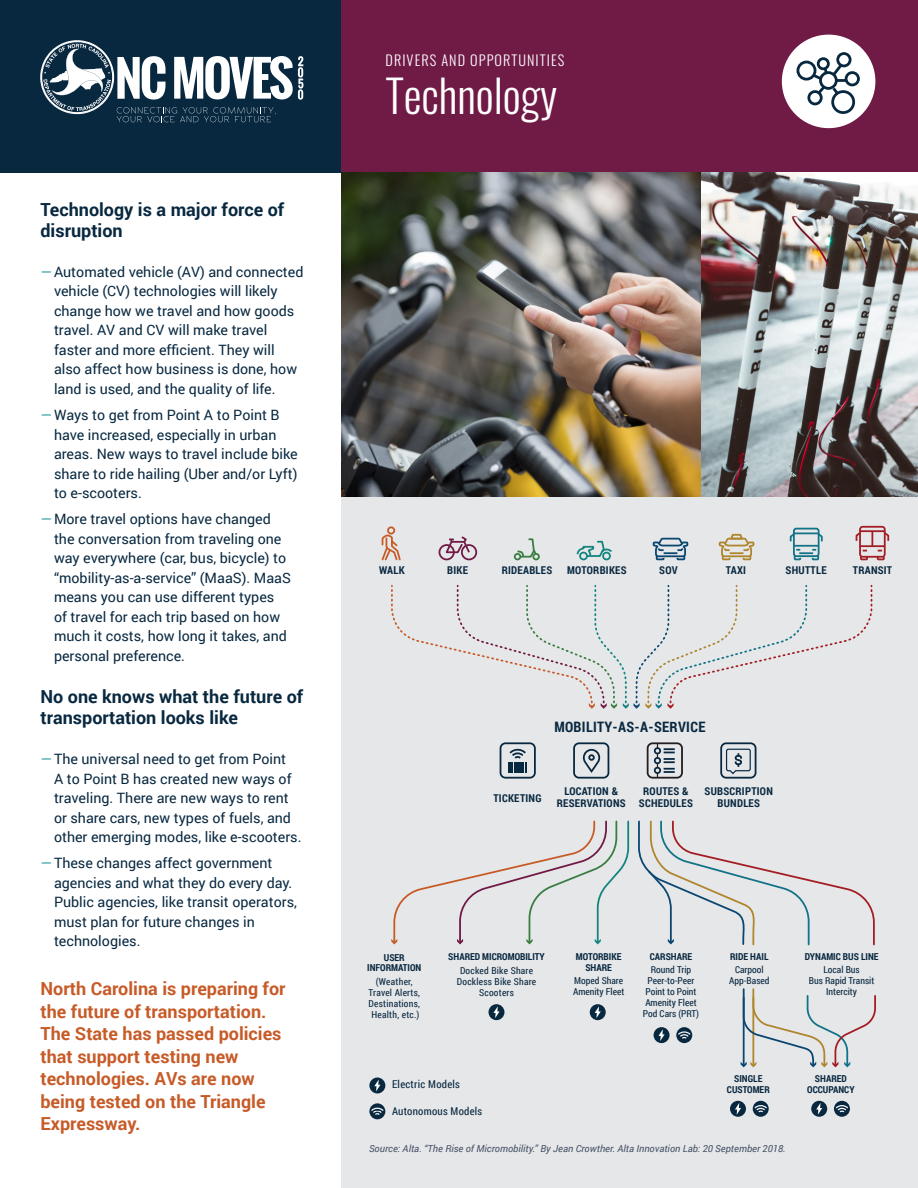
<style>
.page{position:relative;width:918px;height:1188px;background:#fff}
.page>*{position:absolute;margin:0;border:0;box-sizing:border-box;transform-origin:0 0}
.body{font:300 45px "Oswald";color:#fff}
.t1{font:700 18px/22.5px "Roboto";color:#c75b28}
.t2{font:700 18px/21.6px "Roboto";color:#082840}
.t3{font:700 14.4px "Roboto Condensed";letter-spacing:.025em;color:#082840}
.t4{font:14.25px/19.5px "Roboto";color:#082840}
.body-2{font:300 14.25px "Oswald";letter-spacing:.075em;color:#fff}
.t5{font:700 10.8px/12px "Roboto Condensed";letter-spacing:.025em;color:#082840;text-align:center}
.t6{font:10.8px "Roboto Condensed";letter-spacing:.025em;color:#082840}
.source{font:italic 9.75px "Roboto";color:#455165}
.t7{font:700 9.6px/10.8px "Roboto Condensed";color:#082840;text-align:center}
.t8{font:9.6px/10.8px "Roboto Condensed";color:#082840}
.t9{font:9.6px/11.1px "Roboto Condensed";letter-spacing:.025em;color:#082840;text-align:center}
.s1{color:#289c9c}
.s2{font-weight:400}
.s3{font-weight:700}
</style>
<div class="page">
<div style="left:342px;top:497px;width:576px;height:691px;background:#e6e7e9"></div>
<div style="left:0;top:0;width:918px;height:173px;background:#082840"></div>
<div style="left:342px;top:0;width:576px;height:173px;background:#701a46"></div>
<svg style="left:40px;top:40px;width:263px;height:82px"></svg>
<div style="left:782px;top:35px;width:93px;height:93px;background:#fff;border-radius:50%"></div>
<div style="left:836px;top:52px;width:16px;height:15px;border:3px solid #082840;border-radius:50%"></div>
<div style="left:807px;top:90px;width:16px;height:15px;border:3px solid #082840;border-radius:50%"></div>
<div style="left:845px;top:71px;width:15px;height:15px;border:3px solid #082840;border-radius:50%"></div>
<div style="left:831px;top:90px;width:24px;height:24px;border:3px solid #082840;border-radius:50%"></div>
<div style="left:797px;top:61px;width:19px;height:20px;border:3px solid #082840;border-radius:50%"></div>
<div style="left:817px;top:57px;width:13px;height:13px;border:3px solid #082840;border-radius:50%"></div>
<svg style="left:810px;top:61px;width:36px;height:36px"></svg>
<img style="left:701px;top:173px;width:217px;height:324px">
<div style="left:387px;top:526px;width:8px;height:9px;border:2px solid #c75b28;border-radius:50%"></div>
<svg style="left:381px;top:533px;width:20px;height:28px"></svg>
<div style="left:461px;top:544px;width:16px;height:16px;border:2px solid #701a45;border-radius:50%"></div>
<div style="left:439px;top:544px;width:16px;height:16px;border:2px solid #701a45;border-radius:50%"></div>
<svg style="left:444px;top:536px;width:27px;height:19px"></svg>
<svg style="left:652px;top:537px;width:37px;height:24px"></svg>
<div style="left:793px;top:528px;width:27px;height:29px;border:2px solid #127388;border-radius:2px"></div>
<hr style="left:794px;top:545px;width:25px;height:2px;background:#127388">
<svg style="left:789px;top:532px;width:34px;height:11px"></svg>
<svg style="left:793px;top:549px;width:27px;height:12px"></svg>
<svg style="left:718px;top:533px;width:37px;height:28px"></svg>
<div style="left:859px;top:526px;width:27px;height:32px;border:2px solid #a31d24;border-radius:3px"></div>
<svg style="left:855px;top:530px;width:35px;height:31px"></svg>
<div style="left:514px;top:553px;width:7px;height:7px;border:2px solid #3a7d41;border-radius:50%"></div>
<div style="left:532px;top:553px;width:8px;height:7px;border:2px solid #3a7d41;border-radius:50%"></div>
<svg style="left:516px;top:538px;width:22px;height:20px"></svg>
<div style="left:579px;top:552px;width:9px;height:8px;border:2px solid #11857e;border-radius:50%"></div>
<div style="left:602px;top:552px;width:9px;height:8px;border:2px solid #11857e;border-radius:50%"></div>
<svg style="left:576px;top:540px;width:36px;height:18px"></svg>
<svg style="left:391px;top:586px;width:482px;height:123px"></svg>
<svg style="left:391px;top:820px;width:239px;height:124px"></svg>
<svg style="left:638px;top:820px;width:237px;height:126px"></svg>
<svg style="left:676px;top:1027px;width:16px;height:16px"></svg>
<svg style="left:677px;top:1031px;width:15px;height:9px"></svg>
<div style="left:489px;top:1004px;width:15px;height:16px;background:#082840;border-radius:50%"></div>
<svg style="left:493px;top:1006px;width:7px;height:12px"></svg>
<div style="left:590px;top:1004px;width:16px;height:16px;background:#082840;border-radius:50%"></div>
<svg style="left:595px;top:1006px;width:6px;height:12px"></svg>
<svg style="left:654px;top:1027px;width:16px;height:16px"></svg>
<svg style="left:658px;top:1029px;width:7px;height:12px"></svg>
<svg style="left:753px;top:1101px;width:16px;height:16px"></svg>
<svg style="left:753px;top:1105px;width:15px;height:9px"></svg>
<div style="left:730px;top:1101px;width:16px;height:16px;background:#082840;border-radius:50%"></div>
<svg style="left:735px;top:1103px;width:6px;height:12px"></svg>
<svg style="left:834px;top:1101px;width:16px;height:16px"></svg>
<svg style="left:834px;top:1105px;width:16px;height:9px"></svg>
<svg style="left:811px;top:1101px;width:16px;height:16px"></svg>
<svg style="left:816px;top:1103px;width:6px;height:12px"></svg>
<hr style="left:743px;top:989px;width:2px;height:76px;background:#0a4670">
<hr style="left:752px;top:989px;width:2px;height:76px;background:#af852d">
<svg style="left:741px;top:994px;width:135px;height:73px"></svg>
<div style="left:369px;top:1078px;width:16px;height:15px;background:#082840;border-radius:50%"></div>
<svg style="left:374px;top:1080px;width:6px;height:11px"></svg>
<svg style="left:369px;top:1103px;width:16px;height:16px"></svg>
<svg style="left:370px;top:1107px;width:15px;height:9px"></svg>
<div style="left:500px;top:742px;width:36px;height:37px;border:2px solid #082840;border-radius:5px"></div>
<div style="left:573px;top:742px;width:36px;height:37px;border:2px solid #082840;border-radius:5px"></div>
<div style="left:647px;top:742px;width:36px;height:37px;border:2px solid #231f20;border-radius:5px"></div>
<div style="left:720px;top:742px;width:36px;height:37px;border:2px solid #082840;border-radius:5px"></div>
<div style="left:654px;top:747px;width:7px;height:7px;border:2px solid #082840;border-radius:50%"></div>
<div style="left:654px;top:757px;width:7px;height:7px;border:2px solid #082840;border-radius:50%"></div>
<div style="left:654px;top:767px;width:7px;height:7px;border:2px solid #082840;border-radius:50%"></div>
<svg style="left:664px;top:748px;width:11px;height:25px"></svg>
<svg style="left:657px;top:754px;width:1px;height:23px"></svg>
<svg style="left:508px;top:749px;width:19px;height:24px"></svg>
<svg style="left:582px;top:748px;width:19px;height:25px"></svg>
<svg style="left:726px;top:748px;width:25px;height:27px"></svg>
<img style="left:342px;top:173px;width:359px;height:324px">
<p class="t2" style="left:40px;top:198px;width:245px">Technology is a major force of disruption</p>
<p class="t4" style="left:54px;top:262px;width:251px;text-indent:-14px"><span class="s1">―</span> Automated vehicle (AV) and connected vehicle (CV) technologies will likely change how we travel and how goods travel. AV and CV will make travel faster and more efficient. They will also affect how business is done, how land is used, and the quality of life.</p>
<p class="t4" style="left:54px;top:405px;width:245px;text-indent:-14px"><span class="s1">―</span>Ways to get from Point A to Point B have increased, especially in urban areas. New ways to travel include bike share to ride hailing (Uber and/or Lyft) to e-scooters.</p>
<p class="t4" style="left:54px;top:509px;width:238px;text-indent:-14px"><span class="s1">―</span>More travel options have changed the conversation from traveling one way everywhere (car, bus, bicycle) to “mobility-as-a-service” (MaaS). MaaS means you can use different types<br>of travel for each trip based on how much it costs, how long it takes, and personal preference.</p>
<p class="t2" style="left:40px;top:685px;width:264px">No one knows what the future of transportation looks like</p>
<p class="t4" style="left:54px;top:749px;width:249px;text-indent:-14px"><span class="s1">―</span> The universal need to get from Point<br>A to Point B has created new ways of traveling. There are new ways to rent or share cars, new types of fuels, and other emerging modes, like e-scooters.</p>
<p class="t4" style="left:54px;top:853px;width:245px;text-indent:-14px"><span class="s1">―</span> These changes affect government agencies and what they do every day.<br>Public agencies, like transit operators, must plan for future changes in technologies.</p>
<p class="t1" style="left:40px;top:977px;width:247px">North Carolina is preparing for the future of transportation.<br>The State has passed policies that support testing new technologies. AVs are now being tested on the Triangle<br>Expressway.</p>
<p class="body-2" style="left:386px;top:47px;width:180px">DRIVERS AND OPPORTUNITIES</p>
<p class="body" style="left:386px;top:56px;width:173px">Technology</p>
<p class="t5" style="left:379px;top:564px;width:27px">WALK</p>
<p class="t5" style="left:447px;top:564px;width:22px">BIKE</p>
<p class="t5" style="left:502px;top:564px;width:52px">RIDEABLES</p>
<p class="t5" style="left:567px;top:564px;width:61px">MOTORBIKES</p>
<p class="t5" style="left:659px;top:564px;width:20px">SOV</p>
<p class="t5" style="left:726px;top:564px;width:22px">TAXI</p>
<p class="t5" style="left:786px;top:564px;width:43px">SHUTTLE</p>
<p class="t5" style="left:853px;top:564px;width:41px">TRANSIT</p>
<p class="t3" style="left:554px;top:716px;width:153px">MOBILITY-AS-A-SERVICE</p>
<p class="t5" style="left:493px;top:791px;width:50px">TICKETING</p>
<p class="t5" style="left:557px;top:785px;width:70px">LOCATION &amp;<br>RESERVATIONS</p>
<p class="t5" style="left:639px;top:785px;width:56px">ROUTES &amp;<br>SCHEDULES</p>
<p class="t5" style="left:705px;top:785px;width:70px">SUBSCRIPTION<br>BUNDLES</p>
<p class="t7" style="left:367px;top:951px;width:56px">USER<br>INFORMATION</p>
<p class="t9" style="left:369px;top:976px;width:53px">(Weather,<br>Travel Alerts,<br>Destinations,<br>Health, etc.)</p>
<p class="t7" style="left:448px;top:950px;width:98px;line-height:13.4px">SHARED MICROMOBILITY<br><span class="s2">Docked Bike Share</span></p>
<p class="t9" style="left:457px;top:975px;width:81px">Dockless Bike Share<br>Scooters</p>
<p class="t6" style="left:392px;top:1077px;width:69px">Electric Models</p>
<p class="t6" style="left:392px;top:1104px;width:92px">Autonomous Models</p>
<p class="t7" style="left:576px;top:951px;width:47px">MOTORBIKE<br>SHARE</p>
<p class="t8" style="left:573px;top:975px;width:53px">Moped Share<br>Amenity Fleet</p>
<p class="t8" style="left:650px;top:950px;width:44px;line-height:13.2px"><span class="s3">CARSHARE<br></span>Round Trip</p>
<p class="t8" style="left:643px;top:975px;width:58px;text-align:center">Peer-to-Peer<br>Point to Point<br>Amenity Fleet<br>Pod Cars (PRT)</p>
<p class="t7" style="left:730px;top:950px;width:40px;line-height:13.2px">RIDE HAIL<br><span class="s2">Carpool</span></p>
<p class="t8" style="left:729px;top:975px;width:42px">App-Based</p>
<p class="t7" style="left:805px;top:950px;width:75px;line-height:13.2px">DYNAMIC BUS LINE<br><span class="s2">Local Bus</span></p>
<p class="t8" style="left:809px;top:975px;width:67px;text-align:center">Bus Rapid Transit<br>Intercity</p>
<p class="t7" style="left:727px;top:1073px;width:44px">SINGLE<br>CUSTOMER</p>
<p class="t7" style="left:807px;top:1073px;width:49px">SHARED<br>OCCUPANCY</p>
<p class="source" style="left:369px;top:1142px;width:418px">Source: Alta. “The Rise of Micromobility.” By Jean Crowther. Alta Innovation Lab: 20 September 2018.</p>
</div>
